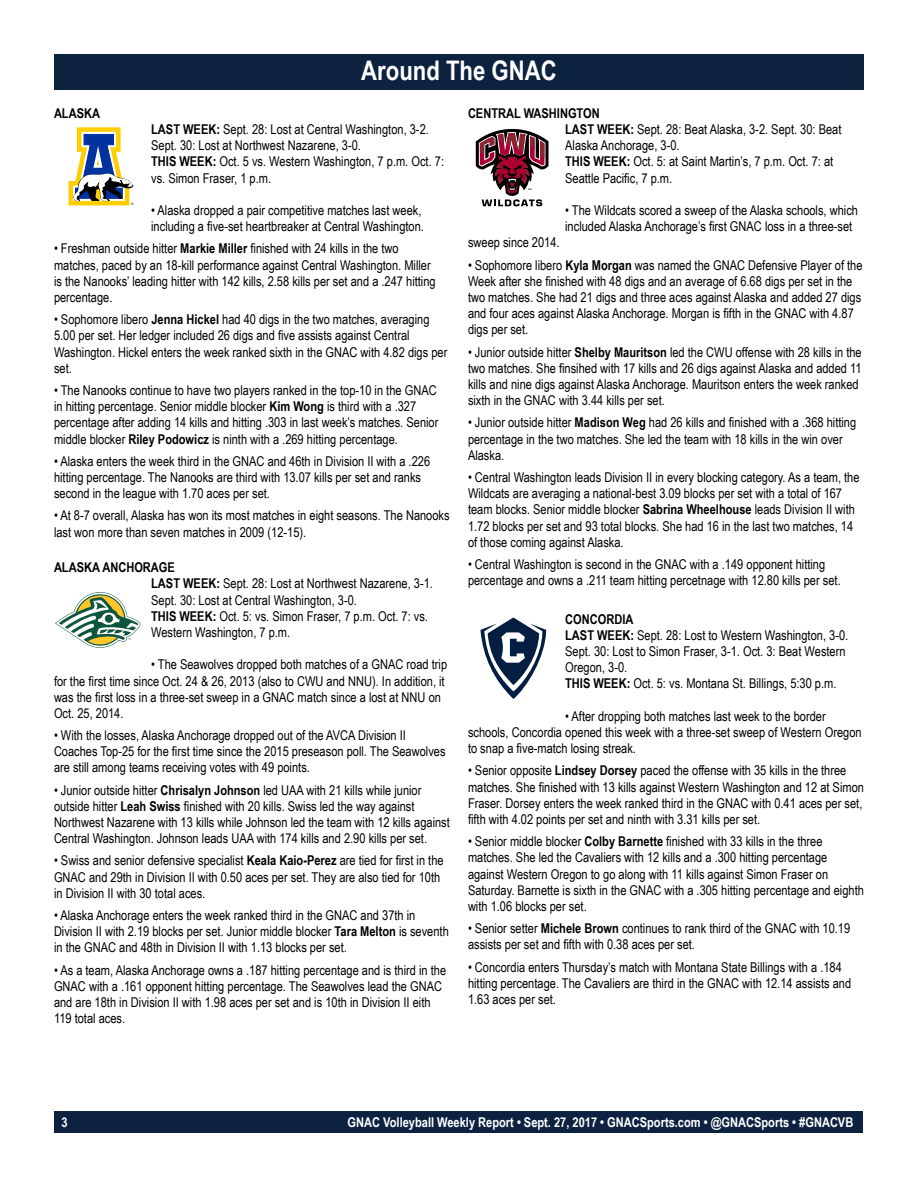
<style>
.page{position:relative;width:918px;height:1188px;background:#fff}
.page>*{position:absolute;margin:0;border:0;box-sizing:border-box;transform-origin:0 0}
.t1{font:700 27px "Arial Narrow";color:#fff}
.t2{font:13.5px/16.2px "Arial Narrow";color:#000}
.t3{font:700 13.5px "Arial Narrow";color:#fff}
.t4{font:700 13.5px "Arial Narrow";color:#000}
.t5{font:3.3px "Helvetica";color:#000}
.s1{font-weight:700}
</style>
<div class="page">
<div style="left:55px;top:1111px;width:808px;height:22px;background:#0d2240"></div>
<div style="left:54px;top:54px;width:810px;height:36px;background:#0d223f"></div>
<svg style="left:55px;top:592px;width:86px;height:56px"></svg>
<div style="left:105px;top:615px;width:8px;height:8px;background:#0e553f;border-radius:50%"></div>
<svg style="left:475px;top:128px;width:74px;height:78px"></svg>
<svg style="left:480px;top:617px;width:66px;height:82px"></svg>
<svg style="left:68px;top:127px;width:65px;height:78px"></svg>
<h1 class="t1" style="left:361px;top:50px;width:197px">Around The GNAC</h1>
<p class="t4" style="left:54px;top:103px;width:48px">ALASKA</p>
<p class="t2" style="left:151px;top:121px;width:294px"><span class="s1">LAST WEEK:</span> Sept. 28: Lost at Central Washington, 3-2.<br>Sept. 30: Lost at Northwest Nazarene, 3-0.<br><span class="s1">THIS WEEK:</span> Oct. 5 vs. Western Washington, 7 p.m. Oct. 7: vs. Simon Fraser, 1 p.m.</p>
<p class="t2" style="left:151px;top:202px;width:274px">• Alaska dropped a pair competitive matches last week, including a five-set heartbreaker at Central Washington.</p>
<p class="t2" style="left:54px;top:240px;width:383px">• Freshman outside hitter <span class="s1">Markie Miller</span> finished with 24 kills in the two matches, paced by an 18-kill performance against Central Washington. Miller is the Nanooks’ leading hitter with 142 kills, 2.58 kills per set and a .247 hitting percentage.</p>
<p class="t2" style="left:54px;top:311px;width:395px">• Sophomore libero <span class="s1">Jenna Hickel</span> had 40 digs in the two matches, averaging 5.00 per set. Her ledger included 26 digs and five assists against Central Washington. Hickel enters the week ranked sixth in the GNAC with 4.82 digs per set.</p>
<p class="t2" style="left:54px;top:382px;width:386px">• The Nanooks continue to have two players ranked in the top-10 in the GNAC in hitting percentage. Senior middle blocker <span class="s1">Kim Wong</span> is third with a .327 percentage after adding 14 kills and hitting .303 in last week’s matches. Senior middle blocker <span class="s1">Riley Podowicz</span> is ninth with a .269 hitting percentage.</p>
<p class="t2" style="left:54px;top:452px;width:378px">• Alaska enters the week third in the GNAC and 46th in Division II with a .226 hitting percentage. The Nanooks are third with 13.07 kills per set and ranks second in the league with 1.70 aces per set.</p>
<p class="t2" style="left:54px;top:507px;width:397px">• At 8-7 overall, Alaska has won its most matches in eight seasons. The Nanooks last won more than seven matches in 2009 (12-15).</p>
<p class="t5" style="left:131px;top:202px;width:4px">®</p>
<p class="t2" style="left:151px;top:559px;width:283px;text-indent:-97px"><span class="s1">ALASKA ANCHORAGE<br>LAST WEEK:</span> Sept. 28: Lost at Northwest Nazarene, 3-1.<br>Sept. 30: Lost at Central Washington, 3-0.<br><span class="s1">THIS WEEK:</span> Oct. 5: vs. Simon Fraser, 7 p.m. Oct. 7: vs.<br>Western Washington, 7 p.m.</p>
<p class="t2" style="left:54px;top:656px;width:395px;text-indent:97px">• The Seawolves dropped both matches of a GNAC road trip for the first time since Oct. 24 &amp; 26, 2013 (also to CWU and NNU). In addition, it was the first loss in a three-set sweep in a GNAC match since a lost at NNU on Oct. 25, 2014.</p>
<p class="t2" style="left:54px;top:727px;width:393px">• With the losses, Alaska Anchorage dropped out of the AVCA Division II<br>Coaches Top-25 for the first time since the 2015 preseason poll. The Seawolves are still among teams receiving votes with 49 points.</p>
<p class="t2" style="left:54px;top:781px;width:397px">• Junior outside hitter <span class="s1">Chrisalyn Johnson</span> led UAA with 21 kills while junior outside hitter <span class="s1">Leah Swiss</span> finished with 20 kills. Swiss led the way against Northwest Nazarene with 13 kills while Johnson led the team with 12 kills against Central Washington. Johnson leads UAA with 174 kills and 2.90 kills per set.</p>
<p class="t2" style="left:54px;top:852px;width:391px">• Swiss and senior defensive specialist <span class="s1">Keala Kaio-Perez</span> are tied for first in the<br>GNAC and 29th in Division II with 0.50 aces per set. They are also tied for 10th in Division II with 30 total aces.</p>
<p class="t2" style="left:54px;top:907px;width:396px">• Alaska Anchorage enters the week ranked third in the GNAC and 37th in<br>Division II with 2.19 blocks per set. Junior middle blocker <span class="s1">Tara Melton</span> is seventh in the GNAC and 48th in Division II with 1.13 blocks per set.</p>
<p class="t2" style="left:54px;top:961px;width:394px">• As a team, Alaska Anchorage owns a .187 hitting percentage and is third in the GNAC with a .161 opponent hitting percentage. The Seawolves lead the GNAC and are 18th in Division II with 1.98 aces per set and is 10th in Division II eith 119 total aces.</p>
<p class="t2" style="left:565px;top:104px;width:278px;text-indent:-97px"><span class="s1">CENTRAL WASHINGTON<br>LAST WEEK:</span> Sept. 28: Beat Alaska, 3-2. Sept. 30: Beat Alaska Anchorage, 3-0.<br><span class="s1">THIS WEEK:</span> Oct. 5: at Saint Martin’s, 7 p.m. Oct. 7: at Seattle Pacific, 7 p.m.</p>
<p class="t2" style="left:565px;top:202px;width:294px">• The Wildcats scored a sweep of the Alaska schools, which included Alaska Anchorage’s first GNAC loss in a three-set</p>
<p class="t2" style="left:468px;top:234px;width:93px">sweep since 2014.</p>
<p class="t2" style="left:468px;top:256px;width:396px">• Sophomore libero <span class="s1">Kyla Morgan</span> was named the GNAC Defensive Player of the Week after she finished with 48 digs and an average of 6.68 digs per set in the two matches. She had 21 digs and three aces against Alaska and added 27 digs and four aces against Alaska Anchorage. Morgan is fifth in the GNAC with 4.87 digs per set.</p>
<p class="t2" style="left:468px;top:343px;width:395px">• Junior outside hitter <span class="s1">Shelby Mauritson</span> led the CWU offense with 28 kills in the two matches. She finsihed with 17 kills and 26 digs against Alaska and added 11 kills and nine digs against Alaska Anchorage. Mauritson enters the week ranked sixth in the GNAC with 3.44 kills per set.</p>
<p class="t2" style="left:468px;top:414px;width:390px">• Junior outside hitter <span class="s1">Madison Weg</span> had 26 kills and finished with a .368 hitting percentage in the two matches. She led the team with 18 kills in the win over<br>Alaska.</p>
<p class="t2" style="left:468px;top:469px;width:393px">• Central Washington leads Division II in every blocking category. As a team, the Wildcats are averaging a national-best 3.09 blocks per set with a total of 167 team blocks. Senior middle blocker <span class="s1">Sabrina Wheelhouse</span> leads Division II with 1.72 blocks per set and 93 total blocks. She had 16 in the last two matches, 14 of those coming against Alaska.</p>
<p class="t2" style="left:468px;top:556px;width:374px">• Central Washington is second in the GNAC with a .149 opponent hitting percentage and owns a .211 team hitting percetnage with 12.80 kills per set.</p>
<p class="t2" style="left:565px;top:610px;width:285px"><span class="s1">CONCORDIA<br>LAST WEEK:</span> Sept. 28: Lost to Western Washington, 3-0.<br>Sept. 30: Lost to Simon Fraser, 3-1. Oct. 3: Beat Western Oregon, 3-0.<br><span class="s1">THIS WEEK:</span> Oct. 5: vs. Montana St. Billings, 5:30 p.m.</p>
<p class="t2" style="left:468px;top:707px;width:395px;text-indent:97px">• After dropping both matches last week to the border schools, Concordia opened this week with a three-set sweep of Western Oregon to snap a five-match losing streak.</p>
<p class="t2" style="left:468px;top:762px;width:397px">• Senior opposite <span class="s1">Lindsey Dorsey</span> paced the offense with 35 kills in the three matches. She finished with 13 kills against Western Washington and 12 at Simon Fraser. Dorsey enters the week ranked third in the GNAC with 0.41 aces per set, fifth with 4.02 points per set and ninth with 3.31 kills per set.</p>
<p class="t2" style="left:468px;top:833px;width:397px">• Senior middle blocker <span class="s1">Colby Barnette</span> finished with 33 kills in the three matches. She led the Cavaliers with 12 kills and a .300 hitting percentage against Western Oregon to go along with 11 kills against Simon Fraser on Saturday. Barnette is sixth in the GNAC with a .305 hitting percentage and eighth with 1.06 blocks per set.</p>
<p class="t2" style="left:468px;top:920px;width:384px">• Senior setter <span class="s1">Michele Brown</span> continues to rank third of the GNAC with 10.19 assists per set and fifth with 0.38 aces per set.</p>
<p class="t2" style="left:468px;top:958px;width:385px">• Concordia enters Thursday’s match with Montana State Billings with a .184 hitting percentage. The Cavaliers are third in the GNAC with 12.14 assists and<br>1.63 aces per set.</p>
<p class="t3" style="left:61px;top:1112px;width:8px">3</p>
<p class="t3" style="left:348px;top:1112px;width:507px">GNAC Volleyball Weekly Report • Sept. 27, 2017 • GNACSports.com • @GNACSports • #GNACVB</p>
</div>
